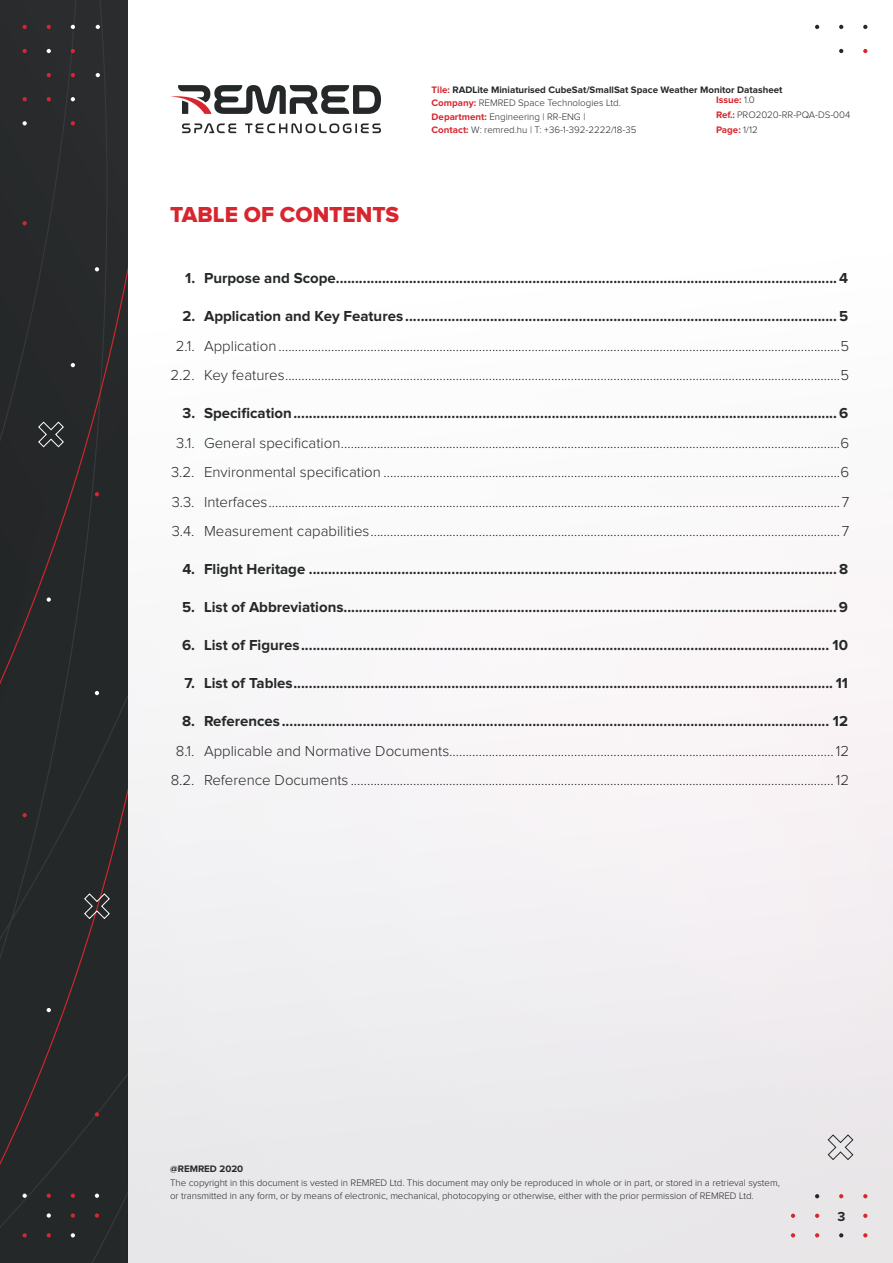
<style>
.page{position:relative;width:893px;height:1263px;background:#fff}
.page>*{position:absolute;margin:0;border:0;box-sizing:border-box;transform-origin:0 0}
.t1{font:22.5px "Proxima Nova Extrabld";color:#d8262e}
.t2{font:300 15px/29.5px "Proxima Nova";color:#252829;text-align:center}
.t3{font:700 15px "Proxima Nova";color:#252829}
.t4{font:700 13.5px "Proxima Nova";color:#252829}
.t5{font:300 9.75px/13.5px "Proxima Nova";letter-spacing:-.005em;color:#252829}
.t6{font:700 9.75px "Proxima Nova";color:#252829}
.s1{font-weight:700;color:#d8262e}
.s2{font-weight:700}
</style>
<div class="page">
<div style="left:0;top:0;width:128px;height:1263px;background:#252829"></div>
<svg style="left:95px;top:492px;width:4px;height:4px"></svg>
<svg style="left:95px;top:691px;width:4px;height:4px"></svg>
<svg style="left:23px;top:221px;width:4px;height:4px"></svg>
<svg style="left:95px;top:1112px;width:4px;height:4px"></svg>
<svg style="left:23px;top:813px;width:4px;height:4px"></svg>
<svg style="left:47px;top:597px;width:4px;height:5px"></svg>
<svg style="left:95px;top:267px;width:4px;height:4px"></svg>
<svg style="left:47px;top:1008px;width:4px;height:4px"></svg>
<svg style="left:71px;top:363px;width:4px;height:4px"></svg>
<svg style="left:839px;top:25px;width:4px;height:4px"></svg>
<svg style="left:815px;top:25px;width:4px;height:4px"></svg>
<svg style="left:839px;top:49px;width:4px;height:4px"></svg>
<svg style="left:863px;top:25px;width:4px;height:4px"></svg>
<svg style="left:863px;top:49px;width:4px;height:4px"></svg>
<svg style="left:23px;top:25px;width:4px;height:4px"></svg>
<svg style="left:23px;top:49px;width:4px;height:4px"></svg>
<svg style="left:23px;top:97px;width:4px;height:4px"></svg>
<svg style="left:23px;top:121px;width:4px;height:4px"></svg>
<svg style="left:47px;top:25px;width:4px;height:4px"></svg>
<svg style="left:47px;top:49px;width:4px;height:4px"></svg>
<svg style="left:47px;top:73px;width:4px;height:4px"></svg>
<svg style="left:47px;top:97px;width:4px;height:4px"></svg>
<svg style="left:71px;top:25px;width:4px;height:4px"></svg>
<svg style="left:71px;top:49px;width:4px;height:4px"></svg>
<svg style="left:71px;top:73px;width:4px;height:4px"></svg>
<svg style="left:71px;top:97px;width:4px;height:4px"></svg>
<svg style="left:71px;top:121px;width:4px;height:4px"></svg>
<svg style="left:96px;top:25px;width:4px;height:4px"></svg>
<svg style="left:96px;top:73px;width:4px;height:4px"></svg>
<svg style="left:23px;top:1233px;width:4px;height:4px"></svg>
<svg style="left:47px;top:1233px;width:4px;height:4px"></svg>
<svg style="left:71px;top:1233px;width:4px;height:4px"></svg>
<svg style="left:47px;top:1213px;width:4px;height:5px"></svg>
<svg style="left:71px;top:1213px;width:4px;height:5px"></svg>
<svg style="left:95px;top:1213px;width:4px;height:5px"></svg>
<svg style="left:23px;top:1193px;width:4px;height:5px"></svg>
<svg style="left:47px;top:1193px;width:4px;height:5px"></svg>
<svg style="left:71px;top:1193px;width:4px;height:5px"></svg>
<svg style="left:95px;top:1193px;width:4px;height:5px"></svg>
<svg style="left:863px;top:1233px;width:4px;height:4px"></svg>
<svg style="left:839px;top:1233px;width:4px;height:4px"></svg>
<svg style="left:815px;top:1233px;width:4px;height:4px"></svg>
<svg style="left:791px;top:1233px;width:4px;height:4px"></svg>
<svg style="left:863px;top:1214px;width:4px;height:4px"></svg>
<svg style="left:815px;top:1214px;width:4px;height:4px"></svg>
<svg style="left:791px;top:1214px;width:4px;height:4px"></svg>
<svg style="left:863px;top:1194px;width:4px;height:4px"></svg>
<svg style="left:839px;top:1194px;width:4px;height:4px"></svg>
<svg style="left:815px;top:1194px;width:4px;height:4px"></svg>
<svg style="left:84px;top:893px;width:26px;height:26px"></svg>
<svg style="left:38px;top:421px;width:26px;height:27px"></svg>
<svg style="left:827px;top:1134px;width:27px;height:26px"></svg>
<svg style="left:170px;top:85px;width:211px;height:29px"></svg>
<svg style="left:182px;top:123px;width:54px;height:10px"></svg>
<svg style="left:245px;top:123px;width:136px;height:10px"></svg>
<h1 class="t1" style="left:170px;top:204px;width:231px">TABLE OF CONTENTS</h1>
<p class="t5" style="left:432px;top:83px;width:352px"><span class="s1">Tile:</span> <span class="s2">RADLite Miniaturised CubeSat/SmallSat Space Weather Monitor Datasheet </span><span class="s1">Company:</span> REMRED Space Technologies Ltd.<br><span class="s1">Department:</span> Engineering | RR-ENG |<br><span class="s1">Contact:</span> W: remred.hu | T: +36-1-392-2222/18-35</p>
<p class="t5" style="left:716px;top:93px;width:136px;line-height:15px"><span class="s1">Issue:</span> 1.0<br><span class="s1">Ref.:</span> PRO2020-RR-PQA-DS-004<br><span class="s1">Page:</span> 1/12</p>
<p class="t3" style="left:185px;top:271px;width:664px">1. Purpose and Scope..................................................................................................................................4</p>
<p class="t3" style="left:182px;top:309px;width:667px">2. Application and Key Features ................................................................................................................5</p>
<p class="t2" style="left:171px;top:332px;width:680px">2.1. Application ...........................................................................................................................................................................5<br>2.2. Key features.........................................................................................................................................................................5</p>
<p class="t3" style="left:183px;top:406px;width:667px">3. Specification.............................................................................................................................................6</p>
<p class="t2" style="left:171px;top:429px;width:680px">3.1. General specification........................................................................................................................................................6<br>3.2. Environmental specification ...........................................................................................................................................6<br>3.3. Interfaces..............................................................................................................................................................................7<br>3.4. Measurement capabilities...............................................................................................................................................7</p>
<p class="t3" style="left:182px;top:562px;width:667px">4. Flight Heritage .........................................................................................................................................8</p>
<p class="t3" style="left:182px;top:600px;width:667px">5. List of Abbreviations................................................................................................................................9</p>
<p class="t3" style="left:182px;top:638px;width:667px">6. List of Figures......................................................................................................................................... 10</p>
<p class="t3" style="left:185px;top:676px;width:665px">7. List of Tables............................................................................................................................................ 11</p>
<p class="t3" style="left:182px;top:714px;width:667px">8. References.............................................................................................................................................. 12</p>
<p class="t2" style="left:171px;top:737px;width:680px">8.1. Applicable and Normative Documents.....................................................................................................................12<br>8.2. Reference Documents ...................................................................................................................................................12</p>
<p class="t6" style="left:170px;top:1164px;width:75px">@REMRED 2020</p>
<p class="t5" style="left:170px;top:1176px;width:611px">The copyright in this document is vested in REMRED Ltd. This document may only be reproduced in whole or in part, or stored in a retrieval system, or transmitted in any form, or by means of electronic, mechanical, photocopying or otherwise, either with the prior permission of REMRED Ltd.</p>
<p class="t4" style="left:837px;top:1210px;width:9px">3</p>
</div>
